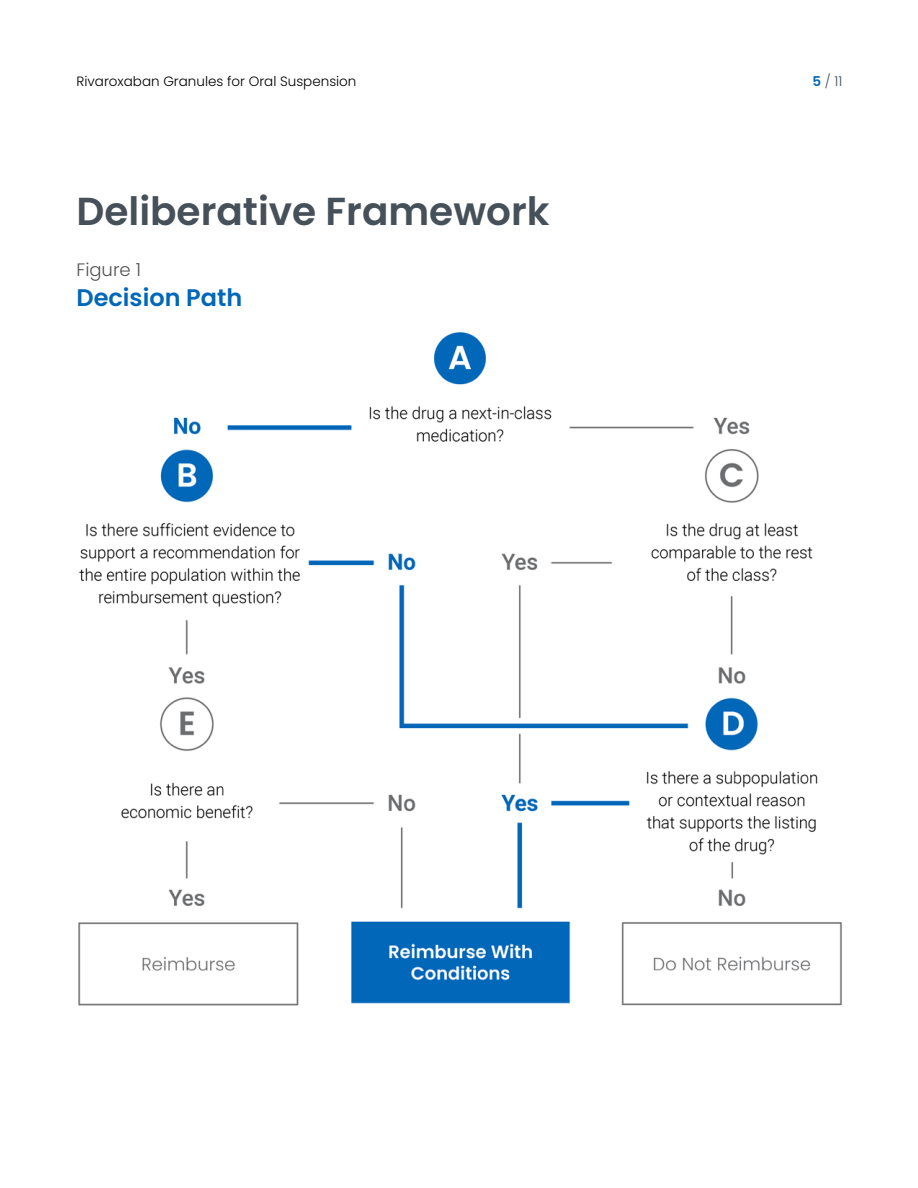
<style>
.page{position:relative;width:918px;height:1188px;background:#fff}
.page>*{position:absolute;margin:0;border:0;box-sizing:border-box;transform-origin:0 0}
.t1{font:600 39px "Poppins";color:#455059}
.t2{font:600 24px "Poppins";color:#0067b9}
.t3{font:300 18px "Poppins";color:#545454}
.t4{font:300 13.5px "Poppins";color:#000}
.t5{font:300 13.5px "Poppins";color:#455059}
.s1{font-weight:600;color:#0067b9}
</style>
<div class="page">
<img style="left:78px;top:332px;width:764px;height:674px">
<p class="t4" style="left:76px;top:73px;width:282px">Rivaroxaban Granules for Oral Suspension</p>
<p class="t5" style="left:812px;top:73px;width:31px"><span class="s1">5</span> / 11</p>
<h1 class="t1" style="left:76px;top:189px;width:475px">Deliberative Framework</h1>
<h3 class="t3" style="left:76px;top:260px;width:66px">Figure 1</h3>
<h2 class="t2" style="left:76px;top:284px;width:167px">Decision Path</h2>
</div>
